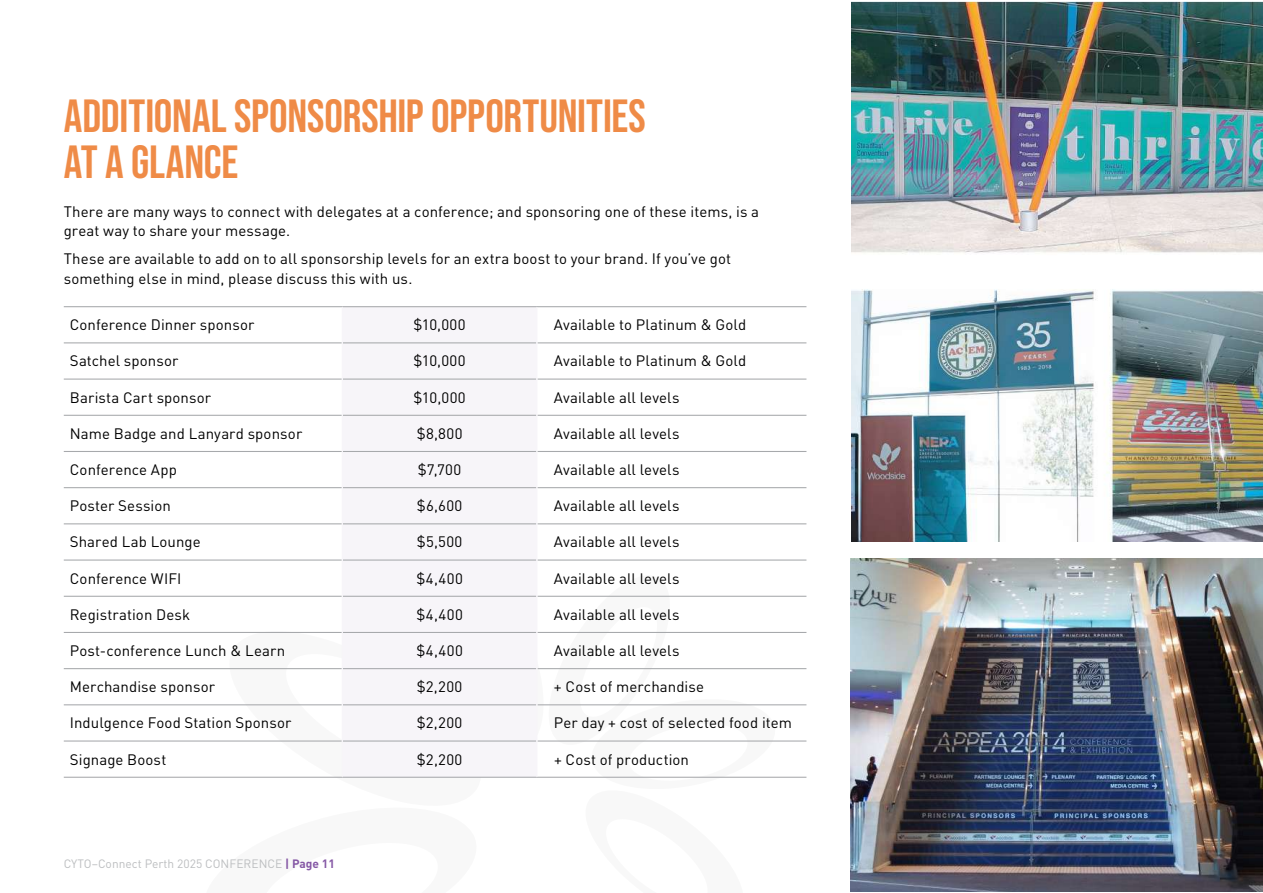
<style>
.page{position:relative;width:1263px;height:893px;background:#fff}
.page>*{position:absolute;margin:0;border:0;box-sizing:border-box;transform-origin:0 0}
.t1{font:700 46.5px/46.5px "Bebas Neue Pro";letter-spacing:-.005em;color:#ef8b47}
.t2{font:15px/19.5px "DIN Pro";letter-spacing:.005em;color:#000}
.t3{font:12px "DIN Pro";color:#bcbec0}
.s1{font-weight:700;color:#8558a5}
</style>
<div class="page">
<img style="left:852px;top:1px;width:411px;height:540px">
<svg style="left:202px;top:524px;width:574px;height:253px"></svg>
<div style="left:343px;top:307px;width:193px;height:470px;background:#f7f5f9"></div>
<hr style="left:64px;top:306px;width:278px;height:1px;background:#a7a9ac">
<hr style="left:342px;top:306px;width:195px;height:1px;background:#a7a9ac">
<hr style="left:537px;top:306px;width:269px;height:1px;background:#a7a9ac">
<hr style="left:64px;top:342px;width:278px;height:1px;background:#a7a9ac">
<hr style="left:343px;top:342px;width:193px;height:1px;background:#a7a9ac">
<hr style="left:537px;top:342px;width:269px;height:1px;background:#a7a9ac">
<hr style="left:64px;top:379px;width:278px;height:1px;background:#a7a9ac">
<hr style="left:343px;top:379px;width:193px;height:1px;background:#a7a9ac">
<hr style="left:537px;top:379px;width:269px;height:1px;background:#a7a9ac">
<hr style="left:64px;top:415px;width:278px;height:1px;background:#a7a9ac">
<hr style="left:343px;top:415px;width:193px;height:1px;background:#a7a9ac">
<hr style="left:537px;top:415px;width:269px;height:1px;background:#a7a9ac">
<hr style="left:64px;top:451px;width:278px;height:1px;background:#a7a9ac">
<hr style="left:343px;top:451px;width:193px;height:1px;background:#a7a9ac">
<hr style="left:537px;top:451px;width:269px;height:1px;background:#a7a9ac">
<hr style="left:64px;top:487px;width:278px;height:1px;background:#a7a9ac">
<hr style="left:343px;top:487px;width:193px;height:1px;background:#a7a9ac">
<hr style="left:537px;top:487px;width:269px;height:1px;background:#a7a9ac">
<hr style="left:64px;top:523px;width:278px;height:1px;background:#a7a9ac">
<hr style="left:343px;top:523px;width:193px;height:1px;background:#a7a9ac">
<hr style="left:537px;top:523px;width:269px;height:1px;background:#a7a9ac">
<hr style="left:64px;top:559px;width:278px;height:2px;background:#a7a9ac">
<hr style="left:343px;top:559px;width:193px;height:2px;background:#a7a9ac">
<hr style="left:537px;top:559px;width:269px;height:2px;background:#a7a9ac">
<hr style="left:64px;top:596px;width:278px;height:1px;background:#a7a9ac">
<hr style="left:343px;top:596px;width:193px;height:1px;background:#a7a9ac">
<hr style="left:537px;top:596px;width:269px;height:1px;background:#a7a9ac">
<hr style="left:64px;top:632px;width:278px;height:1px;background:#a7a9ac">
<hr style="left:343px;top:632px;width:193px;height:1px;background:#a7a9ac">
<hr style="left:537px;top:632px;width:269px;height:1px;background:#a7a9ac">
<hr style="left:64px;top:668px;width:278px;height:1px;background:#a7a9ac">
<hr style="left:343px;top:668px;width:193px;height:1px;background:#a7a9ac">
<hr style="left:537px;top:668px;width:269px;height:1px;background:#a7a9ac">
<hr style="left:64px;top:704px;width:278px;height:1px;background:#a7a9ac">
<hr style="left:343px;top:704px;width:193px;height:1px;background:#a7a9ac">
<hr style="left:537px;top:704px;width:269px;height:1px;background:#a7a9ac">
<hr style="left:64px;top:740px;width:278px;height:2px;background:#a7a9ac">
<hr style="left:343px;top:740px;width:193px;height:2px;background:#a7a9ac">
<hr style="left:537px;top:740px;width:269px;height:2px;background:#a7a9ac">
<hr style="left:64px;top:777px;width:278px;height:1px;background:#a7a9ac">
<hr style="left:342px;top:777px;width:195px;height:1px;background:#a7a9ac">
<hr style="left:537px;top:777px;width:269px;height:1px;background:#a7a9ac">
<hr style="left:342px;top:307px;width:1px;height:36px;background:#f7f5f9">
<hr style="left:342px;top:343px;width:1px;height:36px;background:#f7f5f9">
<hr style="left:342px;top:379px;width:1px;height:36px;background:#f7f5f9">
<hr style="left:342px;top:415px;width:1px;height:36px;background:#f7f5f9">
<hr style="left:342px;top:451px;width:1px;height:37px;background:#f7f5f9">
<hr style="left:342px;top:488px;width:1px;height:36px;background:#f7f5f9">
<hr style="left:342px;top:524px;width:1px;height:36px;background:#f7f5f9">
<hr style="left:342px;top:560px;width:1px;height:36px;background:#f7f5f9">
<hr style="left:342px;top:596px;width:1px;height:36px;background:#f7f5f9">
<hr style="left:342px;top:632px;width:1px;height:37px;background:#f7f5f9">
<hr style="left:342px;top:669px;width:1px;height:36px;background:#f7f5f9">
<hr style="left:342px;top:705px;width:1px;height:36px;background:#f7f5f9">
<hr style="left:342px;top:741px;width:1px;height:36px;background:#f7f5f9">
<hr style="left:536px;top:307px;width:1px;height:36px;background:#f7f5f9">
<hr style="left:536px;top:343px;width:1px;height:36px;background:#f7f5f9">
<hr style="left:536px;top:379px;width:1px;height:36px;background:#f7f5f9">
<hr style="left:536px;top:415px;width:1px;height:36px;background:#f7f5f9">
<hr style="left:536px;top:451px;width:1px;height:37px;background:#f7f5f9">
<hr style="left:536px;top:488px;width:1px;height:36px;background:#f7f5f9">
<hr style="left:536px;top:524px;width:1px;height:36px;background:#f7f5f9">
<hr style="left:536px;top:560px;width:1px;height:36px;background:#f7f5f9">
<hr style="left:536px;top:596px;width:1px;height:36px;background:#f7f5f9">
<hr style="left:536px;top:632px;width:1px;height:37px;background:#f7f5f9">
<hr style="left:536px;top:669px;width:1px;height:36px;background:#f7f5f9">
<hr style="left:536px;top:705px;width:1px;height:36px;background:#f7f5f9">
<hr style="left:536px;top:741px;width:1px;height:36px;background:#f7f5f9">
<img style="left:850px;top:558px;width:413px;height:334px">
<h1 class="t1" style="left:64px;top:92px;width:583px">ADDITIONAL SPONSORSHIP OPPORTUNITIES<br>AT A GLANCE</h1>
<p class="t2" style="left:64px;top:200px;width:697px">There are many ways to connect with delegates at a conference; and sponsoring one of these items, is a great way to share your message.</p>
<p class="t2" style="left:64px;top:248px;width:669px">These are available to add on to all sponsorship levels for an extra boost to your brand. If you’ve got something else in mind, please discuss this with us.</p>
<p class="t2" style="left:70px;top:313px;width:186px">Conference Dinner sponsor</p>
<p class="t2" style="left:413px;top:313px;width:54px">$10,000</p>
<p class="t2" style="left:554px;top:313px;width:194px">Available to Platinum &amp; Gold</p>
<p class="t2" style="left:70px;top:350px;width:110px">Satchel sponsor</p>
<p class="t2" style="left:413px;top:350px;width:54px">$10,000</p>
<p class="t2" style="left:554px;top:350px;width:194px">Available to Platinum &amp; Gold</p>
<p class="t2" style="left:70px;top:386px;width:143px">Barista Cart sponsor</p>
<p class="t2" style="left:413px;top:386px;width:54px">$10,000</p>
<p class="t2" style="left:554px;top:386px;width:127px">Available all levels</p>
<p class="t2" style="left:70px;top:422px;width:234px">Name Badge and Lanyard sponsor</p>
<p class="t2" style="left:417px;top:422px;width:47px">$8,800</p>
<p class="t2" style="left:554px;top:422px;width:127px">Available all levels</p>
<p class="t2" style="left:70px;top:458px;width:109px">Conference App</p>
<p class="t2" style="left:418px;top:458px;width:45px">$7,700</p>
<p class="t2" style="left:554px;top:458px;width:127px">Available all levels</p>
<p class="t2" style="left:70px;top:494px;width:103px">Poster Session</p>
<p class="t2" style="left:417px;top:494px;width:47px">$6,600</p>
<p class="t2" style="left:554px;top:494px;width:127px">Available all levels</p>
<p class="t2" style="left:70px;top:531px;width:132px">Shared Lab Lounge</p>
<p class="t2" style="left:417px;top:531px;width:47px">$5,500</p>
<p class="t2" style="left:554px;top:531px;width:127px">Available all levels</p>
<p class="t2" style="left:70px;top:567px;width:113px">Conference WIFI</p>
<p class="t2" style="left:416px;top:567px;width:48px">$4,400</p>
<p class="t2" style="left:554px;top:567px;width:127px">Available all levels</p>
<p class="t2" style="left:70px;top:603px;width:122px">Registration Desk</p>
<p class="t2" style="left:416px;top:603px;width:48px">$4,400</p>
<p class="t2" style="left:554px;top:603px;width:127px">Available all levels</p>
<p class="t2" style="left:70px;top:639px;width:217px">Post-conference Lunch &amp; Learn</p>
<p class="t2" style="left:416px;top:639px;width:48px">$4,400</p>
<p class="t2" style="left:554px;top:639px;width:127px">Available all levels</p>
<p class="t2" style="left:70px;top:675px;width:147px">Merchandise sponsor</p>
<p class="t2" style="left:417px;top:675px;width:47px">$2,200</p>
<p class="t2" style="left:554px;top:675px;width:152px">+ Cost of merchandise</p>
<p class="t2" style="left:70px;top:712px;width:223px">Indulgence Food Station Sponsor</p>
<p class="t2" style="left:417px;top:712px;width:47px">$2,200</p>
<p class="t2" style="left:554px;top:712px;width:240px">Per day + cost of selected food item</p>
<p class="t2" style="left:70px;top:748px;width:98px">Signage Boost</p>
<p class="t2" style="left:417px;top:748px;width:47px">$2,200</p>
<p class="t2" style="left:554px;top:748px;width:136px">+ Cost of production</p>
<p class="t3" style="left:64px;top:854px;width:273px">CYTO–Connect Perth 2025 CONFERENCE <span class="s1">| Page 11</span></p>
</div>
